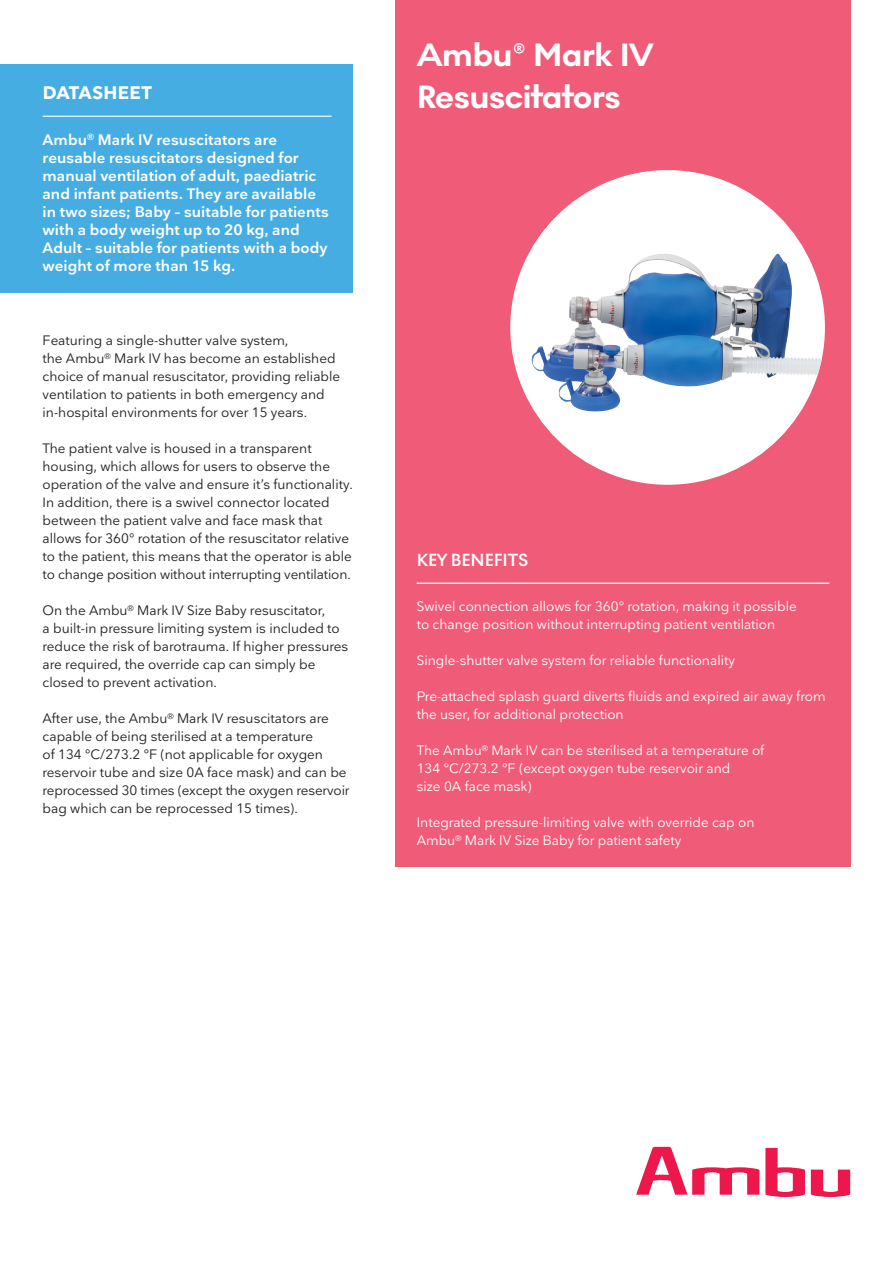
<style>
.page{position:relative;width:893px;height:1263px;background:#fff}
.page>*{position:absolute;margin:0;border:0;box-sizing:border-box;transform-origin:0 0}
.t1{font:700 33px/42px "Noir No 1";letter-spacing:-.01em;color:#fff}
.t2{font:600 18px "Noir No 1";color:#fff}
.t3{font:700 18px "Nationale";letter-spacing:.015em;color:#fff}
.t4{font:600 15px/18px "Nationale";letter-spacing:.005em;color:#fff}
.t5{font:13.5px/18px "Nationale";color:#231f20}
.t6{font:13.5px/18px "Nationale";color:#fff}
</style>
<div class="page">
<svg style="left:811px;top:1169px;width:39px;height:28px"></svg>
<svg style="left:765px;top:1148px;width:40px;height:49px"></svg>
<svg style="left:636px;top:1147px;width:123px;height:48px"></svg>
<div style="left:395px;top:0;width:455px;height:866px;background:#f05b78"></div>
<svg style="left:510px;top:170px;width:315px;height:315px;fill:#fff"></svg>
<img style="left:547px;top:253px;width:229px;height:106px">
<hr style="left:417px;top:583px;width:412px;height:1px;background:#fff">
<div style="left:0;top:64px;width:353px;height:228px;background:#45ade2"></div>
<hr style="left:43px;top:116px;width:289px;height:1px;background:#fff">
<h2 class="t3" style="left:43px;top:81px;width:111px">DATASHEET</h2>
<p class="t4" style="left:43px;top:131px;width:288px">Ambu<sup>®</sup> Mark IV resuscitators are reusable resuscitators designed for manual ventilation of adult, paediatric and infant patients. They are available in two sizes; Baby – suitable for patients with a body weight up to 20 kg, and Adult – suitable for patients with a body weight of more than 15 kg.</p>
<p class="t5" style="left:43px;top:331px;width:299px">Featuring a single-shutter valve system,<br>the Ambu<sup>®</sup> Mark IV has become an established choice of manual resuscitator, providing reliable ventilation to patients in both emergency and in-hospital environments for over 15 years.</p>
<p class="t5" style="left:43px;top:439px;width:312px">The patient valve is housed in a transparent housing, which allows for users to observe the operation of the valve and ensure it’s functionality.<br>In addition, there is a swivel connector located between the patient valve and face mask that allows for 360° rotation of the resuscitator relative to the patient, this means that the operator is able to change position without interrupting ventilation.</p>
<p class="t5" style="left:43px;top:601px;width:307px">On the Ambu<sup>®</sup> Mark IV Size Baby resuscitator,<br>a built-in pressure limiting system is included to reduce the risk of barotrauma. If higher pressures are required, the override cap can simply be closed to prevent activation.</p>
<p class="t5" style="left:43px;top:709px;width:309px">After use, the Ambu<sup>®</sup> Mark IV resuscitators are capable of being sterilised at a temperature<br>of 134 °C/273.2 °F (not applicable for oxygen reservoir tube and size 0A face mask) and can be reprocessed 30 times (except the oxygen reservoir bag which can be reprocessed 15 times).</p>
<h1 class="t1" style="left:417px;top:34px;width:238px">Ambu® Mark IV<br>Resuscitators</h1>
<h2 class="t2" style="left:417px;top:546px;width:113px">KEY BENEFITS</h2>
<p class="t6" style="left:417px;top:597px;width:382px">Swivel connection allows for 360° rotation, making it possible to change position without interrupting patient ventilation</p>
<p class="t6" style="left:417px;top:651px;width:320px">Single-shutter valve system for reliable functionality</p>
<p class="t6" style="left:417px;top:687px;width:410px">Pre-attached splash guard diverts fluids and expired air away from the user, for additional protection</p>
<p class="t6" style="left:417px;top:741px;width:349px">The Ambu<sup>®</sup> Mark IV can be sterilised at a temperature of<br>134 °C/273.2 °F (except oxygen tube reservoir and<br>size 0A face mask)</p>
<p class="t6" style="left:417px;top:813px;width:339px">Integrated pressure-limiting valve with override cap on<br>Ambu<sup>®</sup> Mark IV Size Baby for patient safety</p>
</div>
